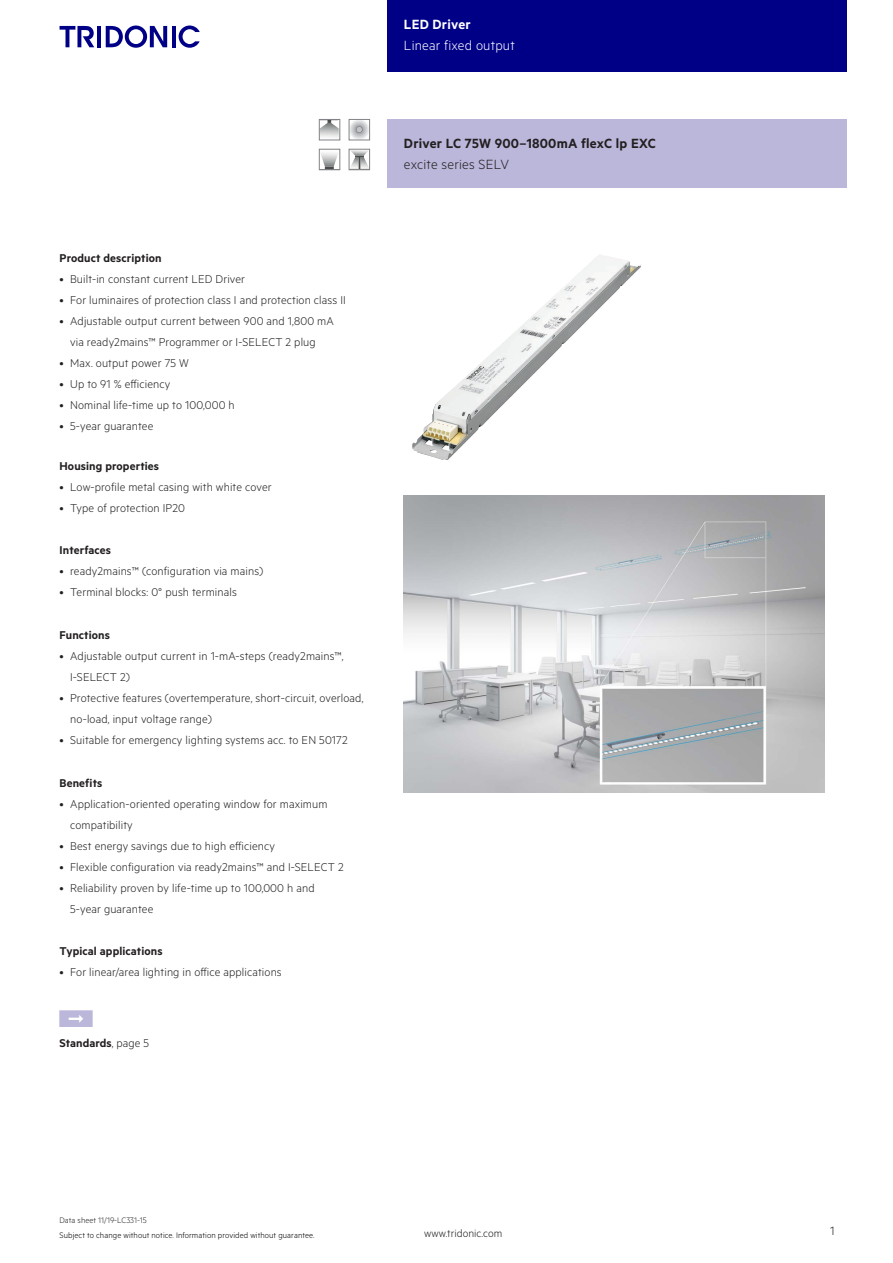
<style>
.page{position:relative;width:893px;height:1263px;background:#fff}
.page>*{position:absolute;margin:0;border:0;box-sizing:border-box;transform-origin:0 0}
.t1{font:15px "Tridonic Metric Print Semi";letter-spacing:.015em;color:#231f20}
.t2{font:15px "Tridonic Metric Print Light";letter-spacing:.015em;color:#fff}
.t3{font:15px "Tridonic Metric Print Light";letter-spacing:.015em;color:#231f20}
.t4{font:15px "Tridonic Metric Print Semi";letter-spacing:.015em;color:#fff}
.t5{font:13.5px "Tridonic Metric Print Light";color:#231f20}
.t6{font:12.75px/21px "Tridonic Metric Print Light";letter-spacing:.01em;color:#231f20}
.t7{font:12.75px "Tridonic Metric Print Semi";letter-spacing:.01em;color:#231f20}
.t8{font:12px "Tridonic Metric Print Light";letter-spacing:.005em;color:#231f20}
.t9{font:9px "Tridonic Metric Print Light";letter-spacing:.01em;color:#000}
.t10{font:9px "Tridonic Metric Print Light";letter-spacing:.005em;color:#231f20}
.s1{font-family:"Tridonic Metric Print Light"}
</style>
<div class="page">
<div style="left:387px;top:0;width:459px;height:72px;background:#000087"></div>
<hr style="left:97px;top:26px;width:4px;height:21px;background:#000087">
<svg style="left:106px;top:26px;width:61px;height:22px"></svg>
<hr style="left:172px;top:26px;width:3px;height:21px;background:#000087">
<svg style="left:179px;top:26px;width:21px;height:22px"></svg>
<svg style="left:60px;top:26px;width:34px;height:21px"></svg>
<div style="left:387px;top:119px;width:459px;height:68px;background:#bbb7da"></div>
<img style="left:412px;top:255px;width:229px;height:205px">
<img style="left:404px;top:495px;width:421px;height:298px">
<svg style="left:321px;top:121px;width:17px;height:17px"></svg>
<div style="left:319px;top:119px;width:21px;height:21px;border:1px solid #808285"></div>
<svg style="left:321px;top:152px;width:17px;height:16px"></svg>
<div style="left:319px;top:149px;width:21px;height:21px;border:1px solid #808285"></div>
<div style="left:349px;top:119px;width:20px;height:21px;background:#f2f3f4;border-radius:50%"></div>
<div style="left:349px;top:120px;width:20px;height:20px;background:#f6f6f7;border-radius:50%"></div>
<div style="left:349px;top:120px;width:20px;height:19px;background:#f1f2f3;border-radius:50%"></div>
<div style="left:350px;top:120px;width:19px;height:19px;background:#ededee;border-radius:50%"></div>
<div style="left:350px;top:120px;width:18px;height:19px;background:#e6e7e9;border-radius:50%"></div>
<div style="left:350px;top:121px;width:18px;height:17px;background:#e1e2e4;border-radius:50%"></div>
<div style="left:351px;top:121px;width:17px;height:17px;background:#dedfe1;border-radius:50%"></div>
<div style="left:351px;top:121px;width:16px;height:17px;background:#dcdddf;border-radius:50%"></div>
<div style="left:351px;top:122px;width:16px;height:16px;background:#d7d8da;border-radius:50%"></div>
<div style="left:352px;top:122px;width:14px;height:15px;background:#cecfd1;border-radius:50%"></div>
<div style="left:352px;top:123px;width:14px;height:14px;background:#c9cacc;border-radius:50%"></div>
<div style="left:353px;top:123px;width:12px;height:13px;background:#c2c3c6;border-radius:50%"></div>
<div style="left:353px;top:124px;width:12px;height:11px;background:#bebfc1;border-radius:50%"></div>
<div style="left:354px;top:124px;width:11px;height:11px;background:#babbbe;border-radius:50%"></div>
<div style="left:354px;top:124px;width:10px;height:11px;background:#b6b7bb;border-radius:50%"></div>
<div style="left:354px;top:125px;width:10px;height:10px;background:#bebfc2;border-radius:50%"></div>
<div style="left:354px;top:125px;width:10px;height:9px;background:#b4b5b9;border-radius:50%"></div>
<div style="left:355px;top:125px;width:9px;height:9px;background:#b0b1b5;border-radius:50%"></div>
<div style="left:355px;top:125px;width:8px;height:9px;background:#b4b5b8;border-radius:50%"></div>
<div style="left:355px;top:126px;width:8px;height:7px;background:#b0b1b5;border-radius:50%"></div>
<div style="left:356px;top:126px;width:7px;height:7px;background:#8f9094;border-radius:50%"></div>
<svg style="left:356px;top:126px;width:6px;height:7px"></svg>
<div style="left:349px;top:119px;width:21px;height:21px;border:1px solid #808285"></div>
<svg style="left:351px;top:151px;width:17px;height:17px"></svg>
<div style="left:349px;top:149px;width:21px;height:21px;border:1px solid #808285"></div>
<p class="t7" style="left:60px;top:250px;width:104px">Product description</p>
<p class="t6" style="left:60px;top:268px;width:187px">• Built-in constant current LED Driver</p>
<p class="t6" style="left:60px;top:289px;width:288px">• For luminaires of protection class I and protection class II</p>
<p class="t6" style="left:60px;top:310px;width:276px;text-align:center">• Adjustable output current between 900 and 1,800 mA via ready2mains™ Programmer or I-SELECT 2 plug</p>
<p class="t6" style="left:60px;top:352px;width:131px">• Max. output power 75 W</p>
<p class="t6" style="left:60px;top:373px;width:112px">• Up to 91 % efficiency</p>
<p class="t6" style="left:60px;top:394px;width:177px">• Nominal life-time up to 100,000 h</p>
<p class="t6" style="left:60px;top:415px;width:95px">• 5-year guarantee</p>
<p class="t7" style="left:60px;top:458px;width:101px">Housing properties</p>
<p class="t6" style="left:60px;top:476px;width:214px">• Low-profile metal casing with white cover</p>
<p class="t6" style="left:60px;top:497px;width:127px">• Type of protection IP20</p>
<p class="t7" style="left:60px;top:543px;width:53px">Interfaces</p>
<p class="t6" style="left:60px;top:560px;width:205px">• ready2mains™ (configuration via mains)</p>
<p class="t6" style="left:60px;top:581px;width:179px">• Terminal blocks: 0° push terminals</p>
<p class="t7" style="left:60px;top:627px;width:52px">Functions</p>
<p class="t6" style="left:70px;top:645px;width:275px;text-indent:-11px">• Adjustable output current in 1-mA-steps (ready2mains™,<br>I-SELECT 2)</p>
<p class="t6" style="left:70px;top:687px;width:295px;text-indent:-11px">• Protective features (overtemperature, short-circuit, overload, no-load, input voltage range)</p>
<p class="t6" style="left:60px;top:729px;width:290px">• Suitable for emergency lighting systems acc. to EN 50172</p>
<p class="t7" style="left:60px;top:775px;width:44px">Benefits</p>
<p class="t6" style="left:70px;top:793px;width:259px;text-indent:-11px">• Application-oriented operating window for maximum compatibility</p>
<p class="t6" style="left:60px;top:835px;width:217px">• Best energy savings due to high efficiency</p>
<p class="t6" style="left:60px;top:856px;width:286px">• Flexible configuration via ready2mains™ and I-SELECT 2</p>
<p class="t6" style="left:70px;top:877px;width:246px;text-indent:-11px">• Reliability proven by life-time up to 100,000 h and<br>5-year guarantee</p>
<p class="t7" style="left:60px;top:943px;width:105px">Typical applications</p>
<p class="t6" style="left:60px;top:961px;width:224px">• For linear/area lighting in office applications</p>
<p class="t7" style="left:60px;top:1035px;width:91px">Standards<span class="s1">, page 5</span></p>
<p class="t4" style="left:404px;top:15px;width:68px">LED Driver</p>
<p class="t2" style="left:404px;top:37px;width:112px">Linear fixed output</p>
<p class="t1" style="left:404px;top:134px;width:253px">Driver LC 75W 900–1800mA flexC lp EXC</p>
<p class="t3" style="left:404px;top:156px;width:107px">excite series SELV</p>
<p class="t10" style="left:60px;top:1215px;width:89px">Data sheet 11/19-LC331-15</p>
<p class="t9" style="left:60px;top:1229px;width:257px">Subject to change without notice. Information provided without guarantee.</p>
<p class="t8" style="left:424px;top:1227px;width:80px">www.tridonic.com</p>
<p class="t5" style="left:830px;top:1223px;width:6px">1</p>
</div>
